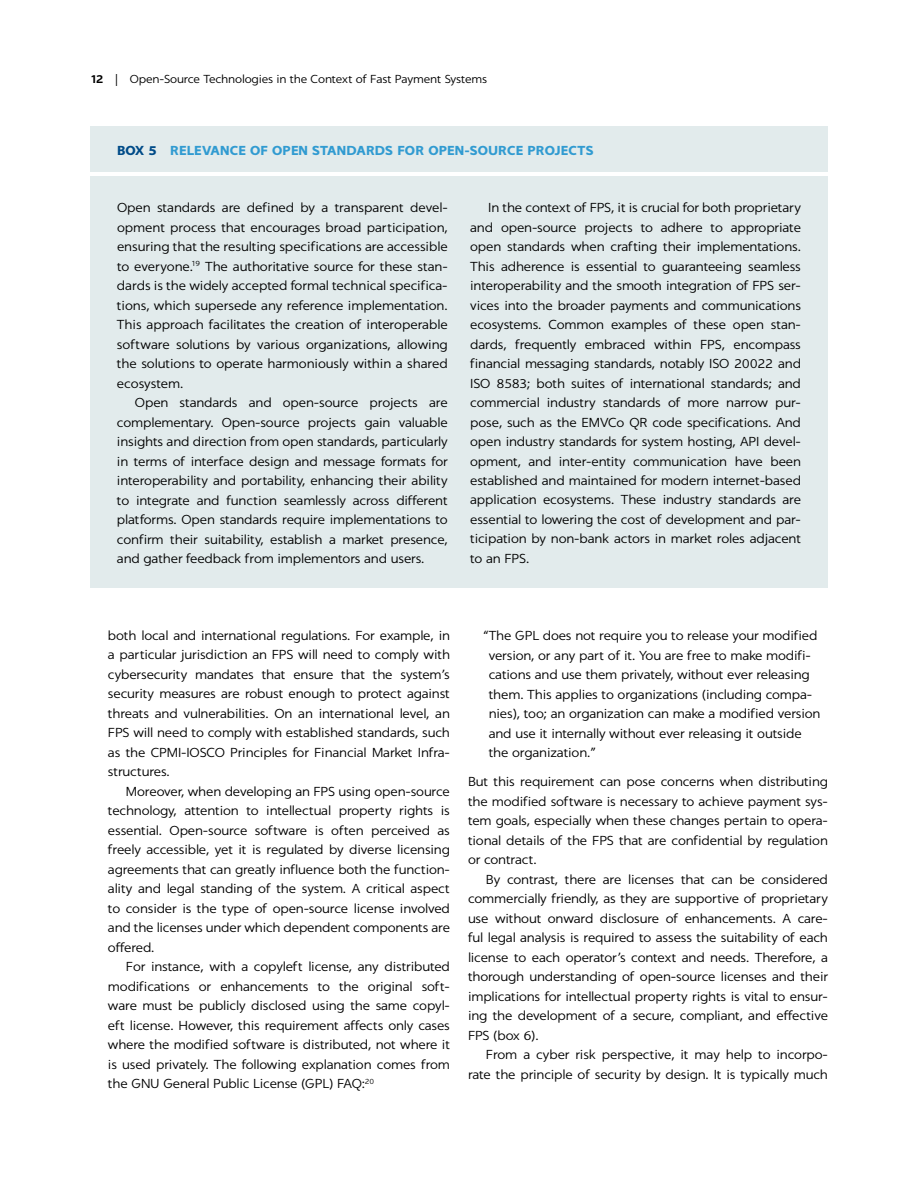
<style>
.page{position:relative;width:918px;height:1188px;background:#fff}
.page>*{position:absolute;margin:0;border:0;box-sizing:border-box;transform-origin:0 0}
.t1{font:300 13.5px/19.5px "Ortodoxa";letter-spacing:-.01em;color:#000;text-align:justify}
.t2{font:700 13.5px "Ortodoxa";letter-spacing:.01em;color:#319bd1}
.t3{font:300 12px "Ortodoxa";letter-spacing:-.01em;color:#000}
.s1{font-weight:600}
.s2{color:#004b88}
</style>
<div class="page">
<div style="left:90px;top:126px;width:738px;height:46px;background:#e2ebec"></div>
<div style="left:90px;top:177px;width:738px;height:411px;background:#e2ebec"></div>
<p class="t3" style="left:90px;top:72px;width:399px"><span class="s1">12</span> | Open-Source Technologies in the Context of Fast Payment Systems</p>
<p class="t2" style="left:117px;top:143px;width:478px"><span class="s2">BOX 5</span> RELEVANCE OF OPEN STANDARDS FOR OPEN-SOURCE PROJECTS</p>
<p class="t1" style="left:117px;top:198px;width:332px">Open standards are defined by a transparent devel&shy;opment process that encourages broad participation, ensuring that the resulting specifications are accessible to everyone.<sup>19</sup> The authoritative source for these stan&shy;dards is the widely accepted formal technical specifica&shy;tions, which supersede any reference implementation.<br>This approach facilitates the creation of interoperable software solutions by various organizations, allowing the solutions to operate harmoniously within a shared ecosystem.</p>
<p class="t1" style="left:117px;top:393px;width:332px;text-indent:18px">Open standards and open-source projects are complementary. Open-source projects gain valuable insights and direction from open standards, particularly in terms of interface design and message formats for interoperability and portability, enhancing their ability to integrate and function seamlessly across different platforms. Open standards require implementations to confirm their suitability, establish a market presence, and gather feedback from implementors and users.</p>
<p class="t1" style="left:470px;top:198px;width:332px;text-indent:18px">In the context of FPS, it is crucial for both proprietary and open-source projects to adhere to appropriate open standards when crafting their implementations.<br>This adherence is essential to guaranteeing seamless interoperability and the smooth integration of FPS ser&shy;vices into the broader payments and communications ecosystems. Common examples of these open stan&shy;dards, frequently embraced within FPS, encompass financial messaging standards, notably ISO 20022 and ISO 8583; both suites of international standards; and commercial industry standards of more narrow pur&shy;pose, such as the EMVCo QR code specifications. And open industry standards for system hosting, API devel&shy;opment, and inter-entity communication have been established and maintained for modern internet-based application ecosystems. These industry standards are essential to lowering the cost of development and par&shy;ticipation by non-bank actors in market roles adjacent to an FPS.</p>
<p class="t1" style="left:108px;top:626px;width:344px">both local and international regulations. For example, in a particular jurisdiction an FPS will need to comply with cybersecurity mandates that ensure that the system’s security measures are robust enough to protect against threats and vulnerabilities. On an international level, an FPS will need to comply with established standards, such as the CPMI-IOSCO Principles for Financial Market Infra&shy;structures.</p>
<p class="t1" style="left:108px;top:782px;width:344px;text-indent:18px">Moreover, when developing an FPS using open-source technology, attention to intellectual property rights is essential. Open-source software is often perceived as freely accessible, yet it is regulated by diverse licensing agreements that can greatly influence both the function&shy;ality and legal standing of the system. A critical aspect to consider is the type of open-source license involved and the licenses under which dependent components are offered.</p>
<p class="t1" style="left:108px;top:957px;width:344px;text-indent:18px">For instance, with a copyleft license, any distributed modifications or enhancements to the original soft&shy;ware must be publicly disclosed using the same copyl&shy;eft license. However, this requirement affects only cases where the modified software is distributed, not where it is used privately. The following explanation comes from the GNU General Public License (GPL) FAQ:<sup>20</sup></p>
<p class="t1" style="left:489px;top:626px;width:333px;text-align:left;text-indent:-6px">“The GPL does not require you to release your modified version, or any part of it. You are free to make modifi&shy;cations and use them privately, without ever releasing them. This applies to organizations (including compa&shy;nies), too; an organization can make a modified version and use it internally without ever releasing it outside the organization.”</p>
<p class="t1" style="left:468px;top:772px;width:362px">But this requirement can pose concerns when distributing the modified software is necessary to achieve payment sys&shy;tem goals, especially when these changes pertain to opera&shy;tional details of the FPS that are confidential by regulation or contract.</p>
<p class="t1" style="left:468px;top:870px;width:362px;text-indent:18px">By contrast, there are licenses that can be considered commercially friendly, as they are supportive of proprietary use without onward disclosure of enhancements. A care&shy;ful legal analysis is required to assess the suitability of each license to each operator’s context and needs. Therefore, a thorough understanding of open-source licenses and their implications for intellectual property rights is vital to ensur&shy;ing the development of a secure, compliant, and effective FPS (box 6).</p>
<p class="t1" style="left:468px;top:1045px;width:361px;text-align:right">From a cyber risk perspective, it may help to incorpo&shy;rate the principle of security by design. It is typically much</p>
</div>
